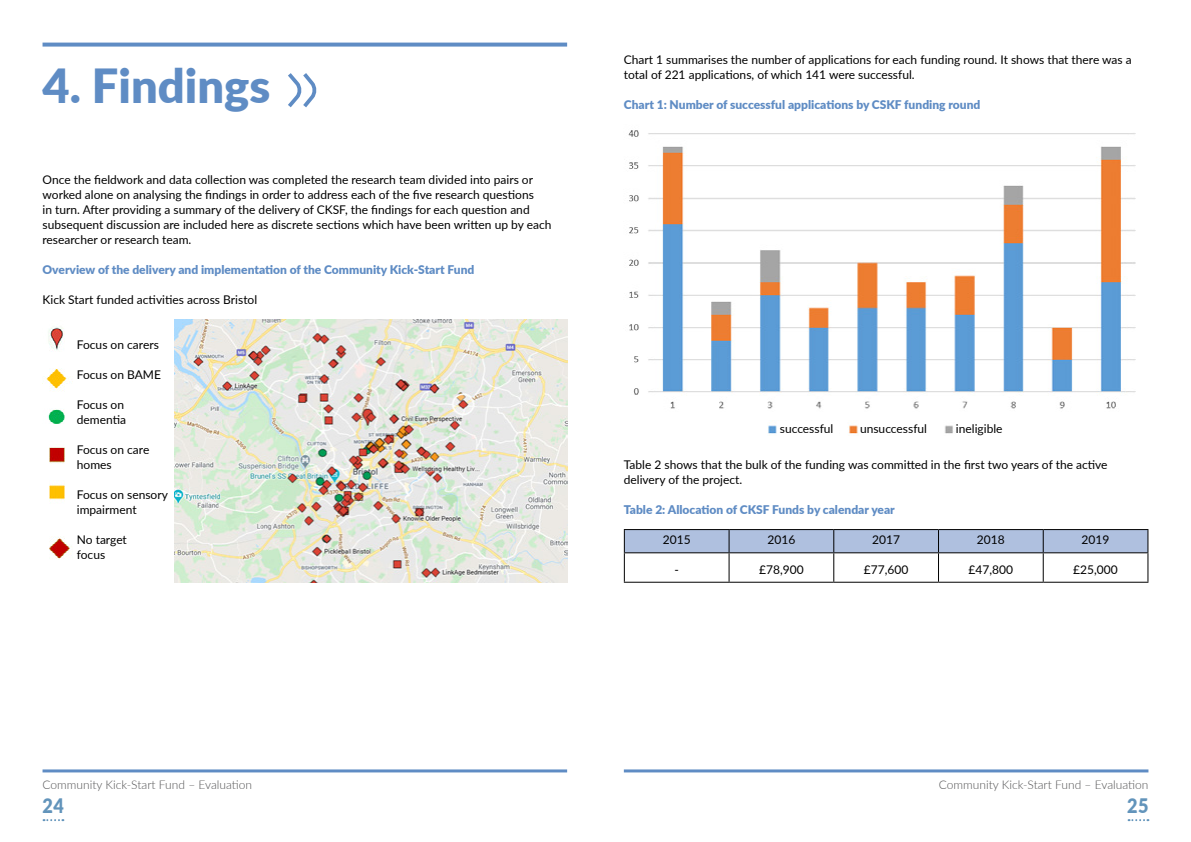
<style>
.page{position:relative;width:1191px;height:842px;background:#fff}
.page>*{position:absolute;margin:0;border:0;box-sizing:border-box;transform-origin:0 0}
.t1{font:900 47px "Lato";color:#5f8cc4}
.t2{font:900 20px "Lato";color:#6294bb;scale:.9 1}
.t3{font:12px/15px "Lato";color:#000}
.t4{font:900 12px "Lato";color:#5f8cc4}
.t5{font:300 12px "Lato";color:#535354}
</style>
<div class="page">
<hr style="left:43px;top:769px;width:524px;height:3px;background:#5f8cc4">
<svg style="left:44px;top:819px;width:19px;height:2px"></svg>
<hr style="left:624px;top:769px;width:524px;height:3px;background:#5f8cc4">
<svg style="left:1128px;top:819px;width:20px;height:2px"></svg>
<svg style="left:43px;top:43px;width:524px;height:4px;background:#6f98ca"></svg>
<img style="left:174px;top:319px;width:393px;height:264px">
<img style="left:46px;top:327px;width:27px;height:233px">
<img style="left:628px;top:130px;width:508px;height:304px">
<div style="left:777px;top:421px;width:62px;height:19px;background:#fff"></div>
<div style="left:859px;top:420px;width:76px;height:19px;background:#fff"></div>
<div style="left:956px;top:418px;width:76px;height:19px;background:#fff"></div>
<hr style="left:624px;top:529px;width:105px;height:1px;background:#000">
<hr style="left:729px;top:529px;width:104px;height:1px;background:#000">
<hr style="left:833px;top:529px;width:105px;height:1px;background:#000">
<hr style="left:938px;top:529px;width:105px;height:1px;background:#000">
<hr style="left:1043px;top:529px;width:105px;height:1px;background:#000">
<svg style="left:624px;top:530px;width:524px;height:52px"></svg>
<hr style="left:624px;top:582px;width:105px;height:1px;background:#000">
<hr style="left:729px;top:582px;width:104px;height:1px;background:#000">
<hr style="left:833px;top:582px;width:105px;height:1px;background:#000">
<hr style="left:938px;top:582px;width:105px;height:1px;background:#000">
<hr style="left:1043px;top:582px;width:105px;height:1px;background:#000">
<svg style="left:288px;top:73px;width:29px;height:35px"></svg>
<h1 class="t1" style="left:43px;top:51px;width:229px">4. Findings</h1>
<p class="t3" style="left:43px;top:172px;width:510px">Once the fieldwork and data collection was completed the research team divided into pairs or worked alone on analysing the findings in order to address each of the five research questions<br>in turn. After providing a summary of the delivery of CKSF, the findings for each question and subsequent discussion are included here as discrete sections which have been written up by each researcher or research team.</p>
<p class="t4" style="left:43px;top:261px;width:433px">Overview of the delivery and implementation of the Community Kick-Start Fund</p>
<p class="t3" style="left:43px;top:292px;width:216px">Kick Start funded activities across Bristol</p>
<p class="t3" style="left:77px;top:337px;width:84px">Focus on carers</p>
<p class="t3" style="left:77px;top:367px;width:86px">Focus on BAME</p>
<p class="t3" style="left:77px;top:397px;width:51px">Focus on dementia</p>
<p class="t3" style="left:77px;top:442px;width:74px">Focus on care homes</p>
<p class="t3" style="left:77px;top:487px;width:93px">Focus on sensory impairment</p>
<p class="t3" style="left:77px;top:532px;width:52px">No target focus</p>
<p class="t3" style="left:624px;top:52px;width:509px">Chart 1 summarises the number of applications for each funding round. It shows that there was a total of 221 applications, of which 141 were successful.</p>
<p class="t4" style="left:624px;top:96px;width:358px">Chart 1: Number of successful applications by CSKF funding round</p>
<p class="t3" style="left:780px;top:420px;width:55px">successful</p>
<p class="t3" style="left:860px;top:420px;width:68px">unsuccessful</p>
<p class="t3" style="left:956px;top:420px;width:48px">ineligible</p>
<p class="t3" style="left:624px;top:457px;width:485px">Table 2 shows that the bulk of the funding was committed in the first two years of the active delivery of the project.</p>
<p class="t4" style="left:624px;top:501px;width:272px">Table 2: Allocation of CKSF Funds by calendar year</p>
<p class="t3" style="left:663px;top:532px;width:29px">2015</p>
<p class="t3" style="left:767px;top:532px;width:29px">2016</p>
<p class="t3" style="left:872px;top:532px;width:29px">2017</p>
<p class="t3" style="left:977px;top:532px;width:29px">2018</p>
<p class="t3" style="left:1081px;top:532px;width:29px">2019</p>
<p class="t3" style="left:674px;top:562px;width:6px">-</p>
<p class="t3" style="left:759px;top:562px;width:46px">£78,900</p>
<p class="t3" style="left:864px;top:562px;width:46px">£77,600</p>
<p class="t3" style="left:968px;top:562px;width:46px">£47,800</p>
<p class="t3" style="left:1073px;top:562px;width:46px">£25,000</p>
<p class="t5" style="left:43px;top:777px;width:211px">Community Kick-Start Fund – Evaluation</p>
<h2 class="t2" style="left:43px;top:791px;width:25px">24</h2>
<p class="t5" style="left:938px;top:777px;width:211px">Community Kick-Start Fund – Evaluation</p>
<h2 class="t2" style="left:1127px;top:791px;width:25px">25</h2>
</div>
